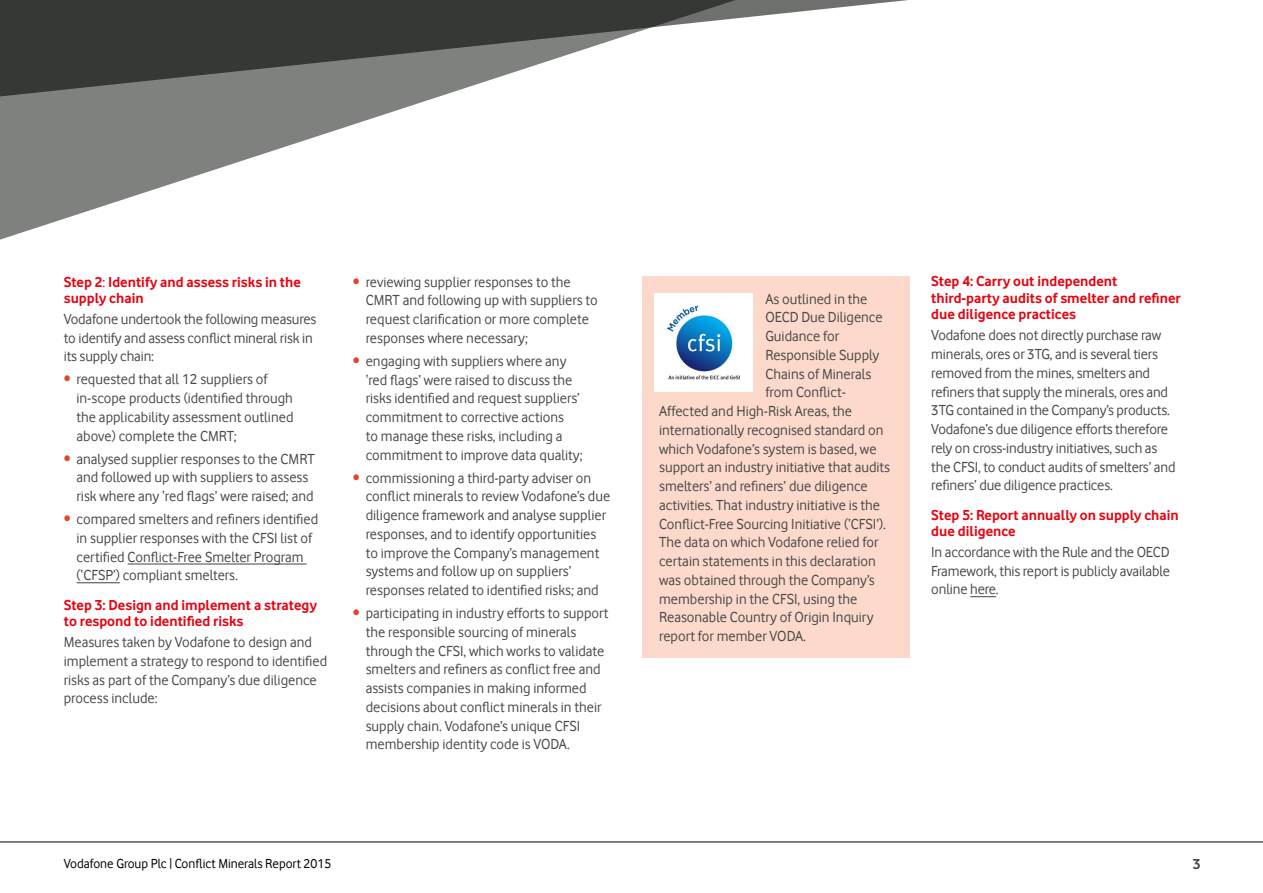
<style>
.page{position:relative;width:1263px;height:893px;background:#fff}
.page>*{position:absolute;margin:0;border:0;box-sizing:border-box;transform-origin:0 0}
.t1{font:15px/18.8px "Vodafone Rg";color:#4a4a49}
.t2{font:700 15px/16.5px "Vodafone Rg";color:#e30613}
.t3{font:700 15px "Vodafone Rg";color:#4a4a49}
.t4{font:13.5px "Vodafone Rg";color:#000}
.s1{font-weight:400}
.s2{color:#e8412c}
</style>
<div class="page">
<hr style="left:0;top:842px;width:1263px;height:1px;background:#000">
<hr style="left:128px;top:563px;width:178px;height:1px;background:#4a4a49">
<hr style="left:77px;top:582px;width:43px;height:1px;background:#4a4a49">
<svg style="left:970px;top:596px;width:26px;height:1px"></svg>
<div style="left:642px;top:276px;width:268px;height:382px;background:#fcd9ca"></div>
<img style="left:655px;top:293px;width:98px;height:98px">
<svg style="left:0;top:98px;width:435px;height:142px;fill:#7f817e"></svg>
<svg style="left:0;top:0;width:908px;height:98px"></svg>
<p class="t2" style="left:64px;top:273px;width:239px">Step 2<span class="s1">:</span> Identify and assess risks in the supply chain</p>
<p class="t1" style="left:64px;top:309px;width:254px">Vodafone undertook the following measures to identify and assess conflict mineral risk in its supply chain:</p>
<p class="t1" style="left:77px;top:370px;width:218px;text-indent:-13px"><span class="s2">•</span> requested that all 12 suppliers of in-scope products (identified through the applicability assessment outlined above) complete the CMRT;</p>
<p class="t1" style="left:77px;top:449px;width:240px;text-indent:-13px"><span class="s2">•</span> analysed supplier responses to the CMRT and followed up with suppliers to assess risk where any ‘red flags’ were raised; and</p>
<p class="t1" style="left:77px;top:510px;width:243px;text-indent:-13px"><span class="s2">•</span> compared smelters and refiners identified in supplier responses with the CFSI list of certified Conflict-Free Smelter Program (‘CFSP’) compliant smelters.</p>
<p class="t2" style="left:64px;top:596px;width:255px">Step 3: Design and implement a strategy to respond to identified risks</p>
<p class="t1" style="left:64px;top:633px;width:265px">Measures taken by Vodafone to design and implement a strategy to respond to identified risks as part of the Company’s due diligence process include:</p>
<p class="t1" style="left:366px;top:272px;width:234px;text-indent:-13px"><span class="s2">•</span> reviewing supplier responses to the CMRT and following up with suppliers to request clarification or more complete responses where necessary;</p>
<p class="t1" style="left:366px;top:351px;width:218px;text-indent:-13px"><span class="s2">•</span> engaging with suppliers where any ‘red flags’ were raised to discuss the risks identified and request suppliers’ commitment to corrective actions<br>to manage these risks, including a commitment to improve data quality;</p>
<p class="t1" style="left:366px;top:468px;width:246px;text-indent:-13px"><span class="s2">•</span> commissioning a third-party adviser on conflict minerals to review Vodafone’s due diligence framework and analyse supplier responses, and to identify opportunities to improve the Company’s management systems and follow up on suppliers’ responses related to identified risks; and</p>
<p class="t1" style="left:366px;top:604px;width:244px;text-indent:-13px"><span class="s2">•</span> participating in industry efforts to support the responsible sourcing of minerals through the CFSI, which works to validate smelters and refiners as conflict free and assists companies in making informed decisions about conflict minerals in their supply chain. Vodafone’s unique CFSI membership identity code is VODA.</p>
<p class="t1" style="left:765px;top:289px;width:104px">As outlined in the</p>
<p class="t1" style="left:765px;top:308px;width:119px">OECD Due Diligence</p>
<p class="t1" style="left:765px;top:327px;width:75px">Guidance for</p>
<p class="t1" style="left:765px;top:345px;width:115px">Responsible Supply</p>
<p class="t1" style="left:765px;top:364px;width:107px">Chains of Minerals</p>
<p class="t1" style="left:765px;top:383px;width:82px">from Conflict-</p>
<p class="t1" style="left:659px;top:402px;width:195px">Affected and High-Risk Areas, the</p>
<p class="t1" style="left:659px;top:420px;width:226px">internationally recognised standard on</p>
<p class="t1" style="left:659px;top:439px;width:219px">which Vodafone’s system is based, we</p>
<p class="t1" style="left:659px;top:458px;width:232px">support an industry initiative that audits</p>
<p class="t1" style="left:659px;top:477px;width:210px">smelters’ and refiners’ due diligence</p>
<p class="t1" style="left:659px;top:495px;width:223px">activities. That industry initiative is the</p>
<p class="t1" style="left:659px;top:514px;width:228px">Conflict-Free Sourcing Initiative (‘CFSI’).</p>
<p class="t1" style="left:659px;top:533px;width:221px">The data on which Vodafone relied for</p>
<p class="t1" style="left:659px;top:552px;width:218px">certain statements in this declaration</p>
<p class="t1" style="left:659px;top:570px;width:217px">was obtained through the Company’s</p>
<p class="t1" style="left:659px;top:589px;width:200px">membership in the CFSI, using the</p>
<p class="t1" style="left:659px;top:608px;width:216px">Reasonable Country of Origin Inquiry</p>
<p class="t1" style="left:659px;top:627px;width:148px">report for member VODA.</p>
<p class="t2" style="left:931px;top:273px;width:251px">Step 4: Carry out independent third-party audits of smelter and refiner due diligence practices</p>
<p class="t1" style="left:931px;top:326px;width:246px">Vodafone does not directly purchase raw minerals, ores or 3TG, and is several tiers removed from the mines, smelters and refiners that supply the minerals, ores and 3TG contained in the Company’s products.<br>Vodafone’s due diligence efforts therefore rely on cross-industry initiatives, such as the CFSI, to conduct audits of smelters’ and refiners’ due diligence practices.</p>
<p class="t2" style="left:931px;top:506px;width:249px">Step 5: Report annually on supply chain due diligence</p>
<p class="t1" style="left:931px;top:542px;width:240px;text-align:justify">In accordance with the Rule and the OECD Framework, this report is publicly available online here.</p>
<p class="t4" style="left:64px;top:856px;width:269px">Vodafone Group Plc | Conflict Minerals Report 2015</p>
<p class="t3" style="left:1193px;top:855px;width:9px">3</p>
</div>
